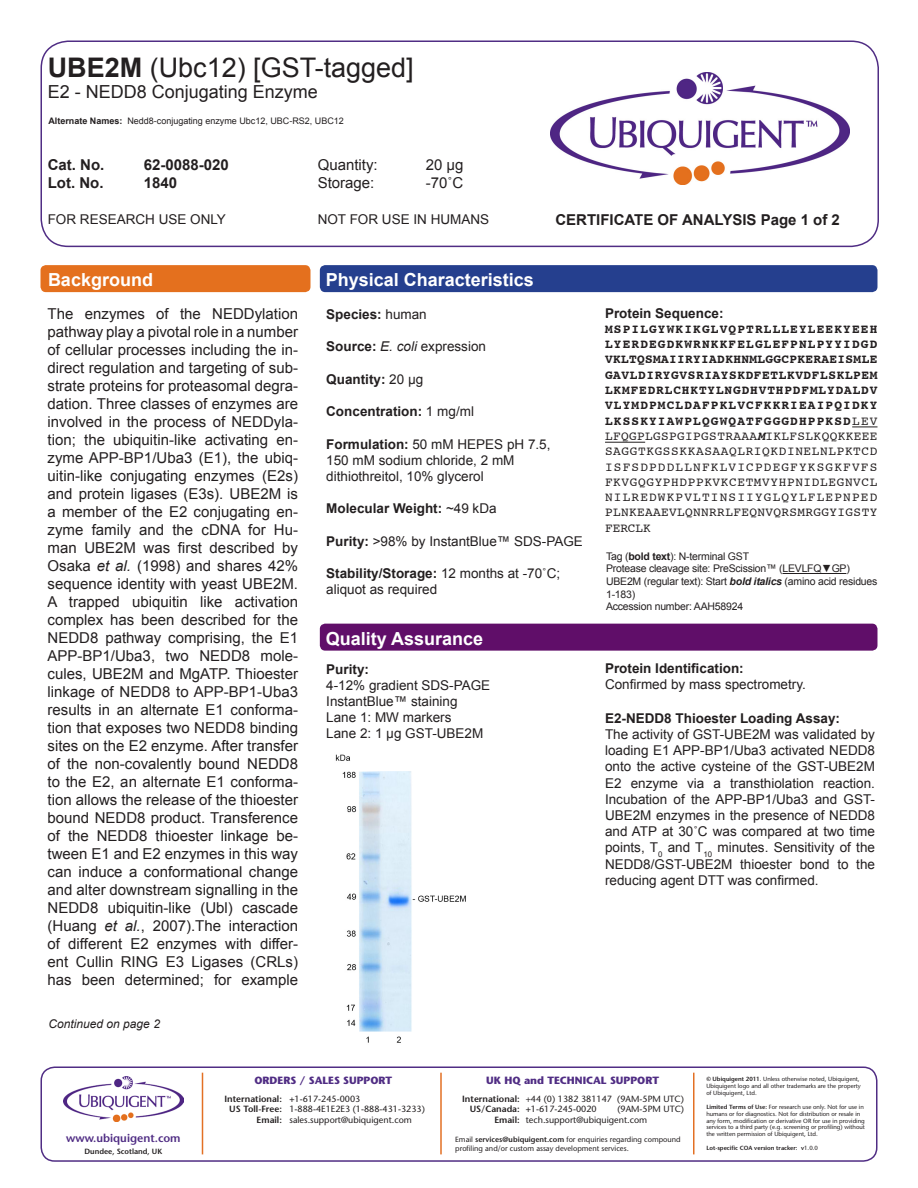
<style>
.page{position:relative;width:918px;height:1188px;background:#fff}
.page>*{position:absolute;margin:0;border:0;box-sizing:border-box;transform-origin:0 0}
.t1{font:27px "Arial";color:#231f20}
.t2{font:700 18px "Arial";color:#fff}
.t3{font:18px "Arial";color:#231f20}
.t4{font:15px/18px "Arial";color:#231f20;text-align:justify}
.t5{font:700 15px "Arial";color:#231f20}
.t6{font:13.5px/16.2px "Arial";color:#231f20}
.t7{font:700 13.5px "Arial";color:#231f20}
.t8{font:700 12.75px/15.3px "Courier";letter-spacing:.09em;color:#231f20;text-align:justify}
.t9{font:italic 12px "Arial";color:#231f20}
.t10{font:600 11.4px "Stone Sans";color:#502d84}
.t11{font:10.5px/12.6px "Arial";letter-spacing:-.02em;color:#231f20}
.t12{font:700 10.5px "Stone Sans";color:#502d84}
.t13{font:9px/10.8px "Stone Sans";color:#231f20}
.t14{font:9px "Arial";color:#231f20}
.t15{font:600 9px "Stone Sans";color:#231f20}
.t16{font:7.5px/9px "Stone Sans";color:#231f20}
.t17{font:600 7.5px "Stone Sans";color:#231f20}
.t18{font:6px/6.9px "Stone Sans";color:#231f20}
.t19{font:600 6px "Stone Sans";color:#231f20}
.s1{font-weight:700}
.s2{font-style:italic}
.s3{font-weight:400}
.s4{font-weight:700;font-style:italic}
.s5{font-weight:600}
</style>
<div class="page">
<div style="left:40px;top:40px;width:839px;height:207px;border:2px solid #502d84;border-radius:27px"></div>
<img style="left:550px;top:73px;width:299px;height:112px">
<div style="left:40px;top:1066px;width:838px;height:96px;border:2px solid #502d84;border-radius:14px"></div>
<hr style="left:202px;top:1073px;width:1px;height:81px;background:#e37024">
<hr style="left:440px;top:1073px;width:2px;height:81px;background:#e37024">
<hr style="left:693px;top:1073px;width:1px;height:81px;background:#e37024">
<img style="left:64px;top:1077px;width:120px;height:44px">
<img style="left:335px;top:754px;width:131px;height:289px">
<div style="left:41px;top:265px;width:269px;height:27px;background:#e4701e;border-radius:5px"></div>
<div style="left:320px;top:265px;width:557px;height:27px;background:#253f8e;border-radius:5px"></div>
<div style="left:320px;top:624px;width:557px;height:27px;background:#600e69;border-radius:5px"></div>
<svg style="left:852px;top:427px;width:26px;height:1px"></svg>
<hr style="left:605px;top:442px;width:40px;height:1px;background:#231f20">
<hr style="left:782px;top:573px;width:64px;height:1px;background:#231f20">
<p class="t1" style="left:48px;top:49px;width:368px"><span class="s1">UBE2M</span> (Ubc12) [GST-tagged]</p>
<p class="t3" style="left:48px;top:80px;width:272px">E2 - NEDD8 Conjugating Enzyme</p>
<p class="t14" style="left:48px;top:115px;width:297px"><span class="s1">Alternate Names:</span> Nedd8-conjugating enzyme Ubc12, UBC-RS2, UBC12</p>
<p class="t5" style="left:48px;top:155px;width:58px">Cat. No.</p>
<p class="t5" style="left:144px;top:155px;width:87px">62-0088-020</p>
<p class="t4" style="left:318px;top:156px;width:62px">Quantity:</p>
<p class="t4" style="left:426px;top:156px;width:39px">20 µg</p>
<p class="t5" style="left:48px;top:173px;width:57px">Lot. No.</p>
<p class="t5" style="left:144px;top:173px;width:35px">1840</p>
<p class="t4" style="left:318px;top:174px;width:58px">Storage:</p>
<p class="t4" style="left:426px;top:174px;width:39px">-70˚C</p>
<p class="t6" style="left:48px;top:212px;width:180px">FOR RESEARCH USE ONLY</p>
<p class="t6" style="left:318px;top:212px;width:173px">NOT FOR USE IN HUMANS</p>
<p class="t2" style="left:48px;top:268px;width:107px">Background</p>
<p class="t2" style="left:326px;top:268px;width:210px">Physical Characteristics</p>
<p class="t5" style="left:555px;top:210px;width:286px">CERTIFICATE OF ANALYSIS Page 1 of 2</p>
<p class="t4" style="left:48px;top:305px;width:252px">The enzymes of the NEDDylation pathway play a pivotal role in a number of cellular processes including the in&shy;direct regulation and targeting of sub&shy;strate proteins for proteasomal degra&shy;dation. Three classes of enzymes are involved in the process of NEDDyla&shy;tion; the ubiquitin-like activating en&shy;zyme APP-BP1/Uba3 (E1), the ubiq&shy;uitin-like conjugating enzymes (E2s) and protein ligases (E3s). UBE2M is a member of the E2 conjugating en&shy;zyme family and the cDNA for Hu&shy;man UBE2M was first described by Osaka <span class="s2">et al.</span> (1998) and shares 42% sequence identity with yeast UBE2M.<br>A trapped ubiquitin like activation complex has been described for the NEDD8 pathway comprising, the E1<br>APP-BP1/Uba3, two NEDD8 mole&shy;cules, UBE2M and MgATP. Thioester linkage of NEDD8 to APP-BP1-Uba3 results in an alternate E1 conforma&shy;tion that exposes two NEDD8 binding sites on the E2 enzyme. After transfer of the non-covalently bound NEDD8 to the E2, an alternate E1 conforma&shy;tion allows the release of the thioester bound NEDD8 product. Transference of the NEDD8 thioester linkage be&shy;tween E1 and E2 enzymes in this way can induce a conformational change and alter downstream signalling in the NEDD8 ubiquitin-like (Ubl) cascade (Huang <span class="s2">et al.</span>, 2007).The interaction of different E2 enzymes with differ&shy;ent Cullin RING E3 Ligases (CRLs) has been determined; for example</p>
<p class="t9" style="left:49px;top:1016px;width:113px">Continued on page 2</p>
<p class="t7" style="left:326px;top:305px;width:102px">Species: <span class="s3">human</span></p>
<p class="t6" style="left:326px;top:339px;width:161px"><span class="s1">Source:</span> <span class="s2">E. coli</span> expression</p>
<p class="t7" style="left:326px;top:370px;width:99px">Quantity: <span class="s3">20 μg</span></p>
<p class="t7" style="left:326px;top:403px;width:149px">Concentration: <span class="s3">1 mg/ml</span></p>
<p class="t6" style="left:326px;top:436px;width:226px"><span class="s1">Formulation:</span> 50 mM HEPES pH 7.5,<br>150 mM sodium chloride, 2 mM dithiothreitol, 10% glycerol</p>
<p class="t7" style="left:326px;top:500px;width:172px">Molecular Weight: <span class="s3">~49 kDa</span></p>
<p class="t6" style="left:326px;top:533px;width:258px"><span class="s1">Purity:</span> &gt;98% by InstantBlue™ SDS-PAGE</p>
<p class="t6" style="left:326px;top:566px;width:236px"><span class="s1">Stability/Storage:</span> 12 months at -70˚C; aliquot as required</p>
<p class="t2" style="left:326px;top:627px;width:159px">Quality Assurance</p>
<p class="t7" style="left:605px;top:304px;width:120px">Protein Sequence:</p>
<p class="t8" style="left:605px;top:321px;width:274px">MSPILGYWKIKGLVQPTRLLLEYLEEKYEEH LYERDEGDKWRNKKFELGLEFPNLPYYIDGD VKLTQSMAIIRYIADKHNMLGGCPKERAEISMLE GAVLDIRYGVSRIAYSKDFETLKVDFLSKLPEM LKMFEDRLCHKTYLNGDHVTHPDFMLYDALDV VLYMDPMCLDAFPKLVCFKKRIEAIPQIDKY LKSSKYIAWPLQGWQATFGGGDHPPKSD<span class="s3">LEV LFQGPLGSPGIPGSTRAAA</span><span class="s2">M</span><span class="s3">IKLFSLKQQKKEEE SAGGTKGSSKKASAAQLRIQKDINELNLPKTCD ISFSDPDDLLNFKLVICPDEGFYKSGKFVFS FKVGQGYPHDPPKVKCETMVYHPNIDLEGNVCL NILREDWKPVLTINSIIYGLQYLFLEPNPED PLNKEAAEVLQNNRRLFEQNVQRSMRGGYIGSTY FERCLK</span></p>
<p class="t11" style="left:606px;top:550px;width:145px">Tag (<span class="s1">bold text</span>): N-terminal GST</p>
<p class="t11" style="left:606px;top:563px;width:245px">Protease cleavage site: PreScission™ (LEVLFQ▼GP)</p>
<p class="t11" style="left:606px;top:575px;width:273px">UBE2M (regular text): Start <span class="s4">bold italics</span> (amino acid residues<br>1-183)</p>
<p class="t11" style="left:606px;top:600px;width:139px">Accession number: AAH58924</p>
<p class="t7" style="left:605px;top:660px;width:140px">Protein Identification:</p>
<p class="t6" style="left:605px;top:677px;width:202px">Confirmed by mass spectrometry.</p>
<p class="t7" style="left:326px;top:660px;width:44px">Purity:</p>
<p class="t6" style="left:326px;top:677px;width:166px">4-12% gradient SDS-PAGE</p>
<p class="t6" style="left:326px;top:693px;width:133px">InstantBlue™ staining</p>
<p class="t6" style="left:326px;top:710px;width:159px">Lane 1: MW markers<br>Lane 2: 1 µg GST-UBE2M</p>
<p class="t7" style="left:605px;top:709px;width:237px">E2-NEDD8 Thioester Loading Assay:</p>
<p class="t6" style="left:605px;top:726px;width:271px;text-align:justify">The activity of GST-UBE2M was validated by loading E1 APP-BP1/Uba3 activated NEDD8 onto the active cysteine of the GST-UBE2M E2 enzyme via a transthiolation reaction.<br>Incubation of the APP-BP1/Uba3 and GST-UBE2M enzymes in the presence of NEDD8 and ATP at 30˚C was compared at two time points, T<sub>0</sub> and T<sub>10</sub> minutes. Sensitivity of the NEDD8/GST-UBE2M thioester bond to the reducing agent DTT was confirmed.</p>
<p class="t10" style="left:66px;top:1131px;width:116px">www.ubiquigent.com</p>
<p class="t17" style="left:85px;top:1147px;width:79px">Dundee, Scotland, UK</p>
<p class="t12" style="left:254px;top:1074px;width:139px">ORDERS / SALES SUPPORT</p>
<p class="t15" style="left:224px;top:1093px;width:138px">International: +<span class="s3">1-617-245-0003</span></p>
<p class="t13" style="left:229px;top:1104px;width:197px"><span class="s5">US Toll-Free:</span> 1-888-4E1E2E3 (1-888-431-3233)</p>
<p class="t13" style="left:257px;top:1115px;width:157px"><span class="s5">Email:</span> sales.support@ubiquigent.com</p>
<p class="t12" style="left:486px;top:1074px;width:174px">UK HQ and TECHNICAL SUPPORT</p>
<p class="t13" style="left:470px;top:1093px;width:216px;text-indent:-8px"><span class="s5">International:</span> +44 (0) 1382 381147 (9AM-5PM UTC)<br><span class="s5">US/Canada: +</span>1-617-245-0020</p>
<p class="t13" style="left:494px;top:1104px;width:191px;text-indent:123px">(9AM-5PM UTC)<br><span class="s5">Email:</span> tech.support@ubiquigent.com</p>
<p class="t16" style="left:455px;top:1134px;width:227px">Email <span class="s5">services@ubiquigent.com</span> for enquiries regarding compound profiling and/or custom assay development services.</p>
<p class="t18" style="left:706px;top:1076px;width:156px"><span class="s5">© Ubiquigent 2011</span>. Unless otherwise noted, Ubiquigent,<br>Ubiquigent logo and all other trademarks are the property of Ubiquigent, Ltd.</p>
<p class="t18" style="left:706px;top:1103px;width:160px"><span class="s5">Limited Terms of Use:</span> For research use only. Not for use in humans or for diagnostics. Not for distribution or resale in any form, modification or derivative OR for use in providing services to a third party (e.g. screening or profiling) without the written permission of Ubiquigent, Ltd.</p>
<p class="t19" style="left:706px;top:1144px;width:113px">Lot-specific COA version tracker: v<span class="s3">1.0.0</span></p>
</div>
